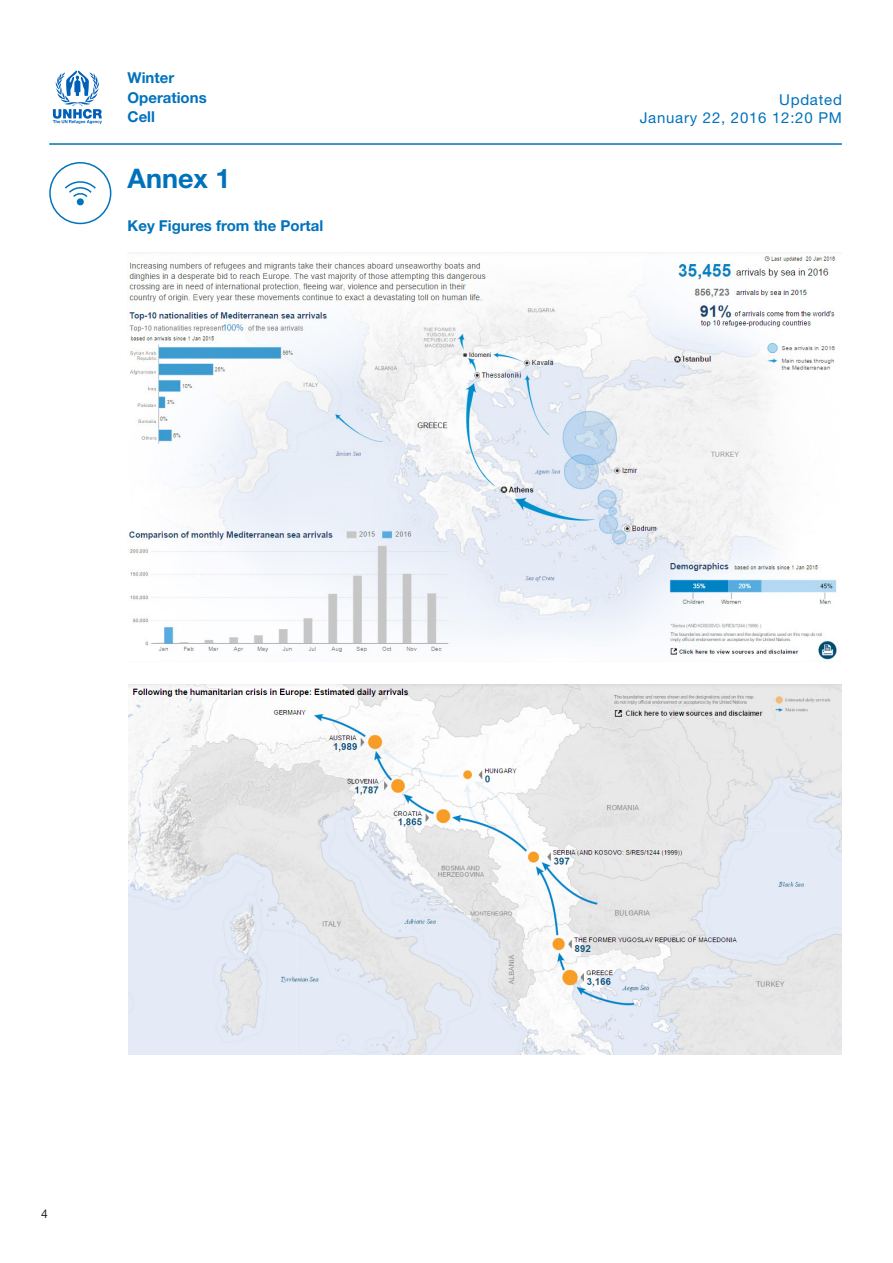
<style>
.page{position:relative;width:893px;height:1263px;background:#fff}
.page>*{position:absolute;margin:0;border:0;box-sizing:border-box;transform-origin:0 0}
.t1{font:700 27px "Helvetica Neue";color:#0072bc}
.Paragraph_Style_1{font:700 15px/19.5px "Helvetica Neue";color:#0072bc}
.t2{font:15px/18px "Helvetica Neue";letter-spacing:.05em;color:#0072bc;text-align:right}
.t3{font:12px "Helvetica Neue";color:#231f20}
</style>
<div class="page">
<hr style="left:49px;top:143px;width:793px;height:2px;background:#0072bc">
<svg style="left:53px;top:71px;width:49px;height:53px"></svg>
<img style="left:128px;top:252px;width:709px;height:408px">
<img style="left:129px;top:684px;width:713px;height:370px">
<svg style="left:49px;top:162px;width:63px;height:63px"></svg>
<p class="Paragraph_Style_1" style="left:128px;top:68px;width:81px">Winter<br>Operations<br>Cell</p>
<p class="t1" style="left:128px;top:158px;width:105px">Annex 1</p>
<p class="Paragraph_Style_1" style="left:128px;top:216px;width:197px">Key Figures from the Portal</p>
<p class="t2" style="left:640px;top:91px;width:204px">Updated<br>January 22, 2016 12:20 PM</p>
<p class="t3" style="left:41px;top:1205px;width:8px">4</p>
</div>
